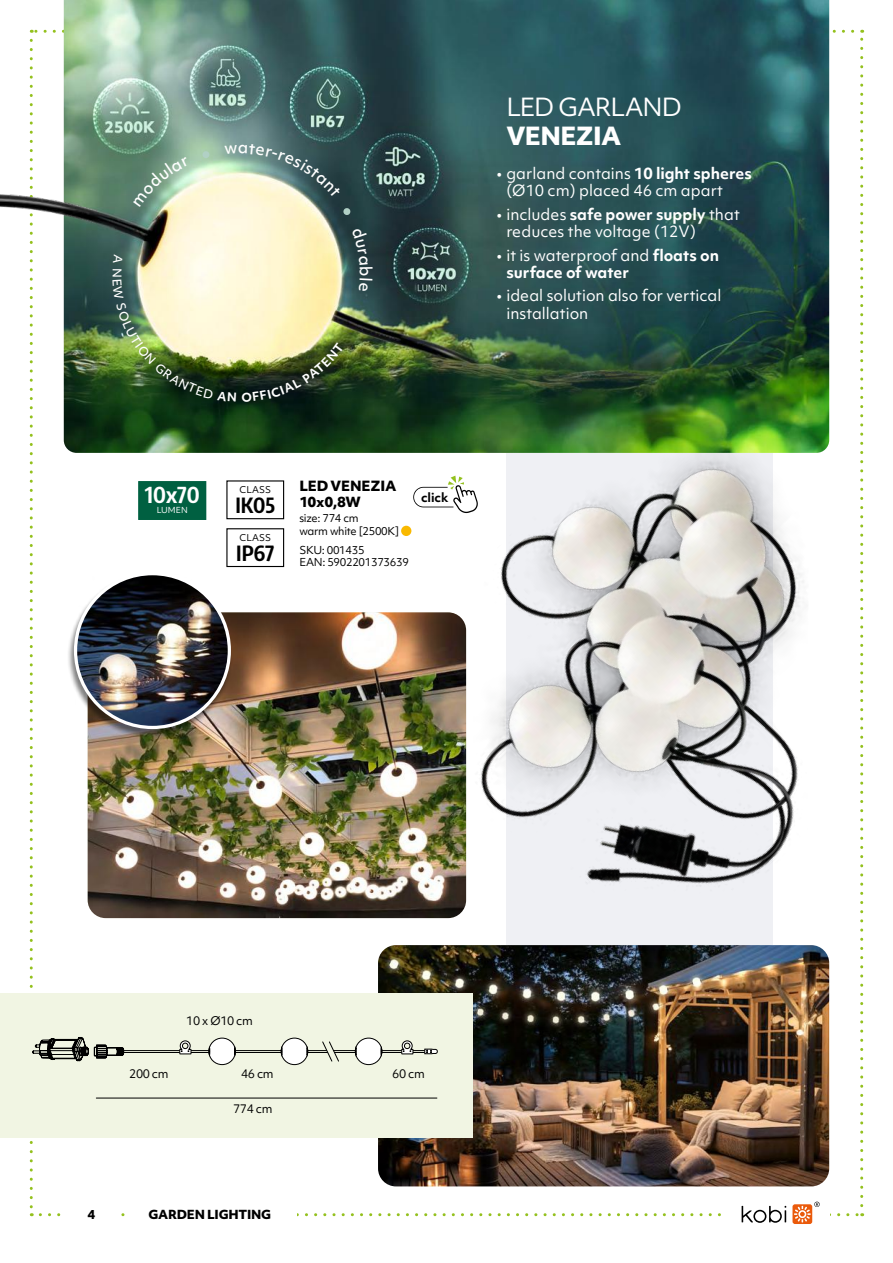
<style>
.page{position:relative;width:893px;height:1263px;background:#fff}
.page>*{position:absolute;margin:0;border:0;box-sizing:border-box;transform-origin:0 0}
.t1{font:24px "Objektiv Mk 1";letter-spacing:-.035em;color:#fff}
.t2{font:800 24px "Objektiv Mk 1";letter-spacing:-.03em;color:#fff}
.t3{font:700 22.05px "Encode Sans Compressed";color:#fff}
.t4{font:700 21px "Encode Sans Compressed";color:#000}
.t5{font:15px/17.2px "Objektiv Mk 1";color:#fff}
.t6{font:700 15px/17.2px "Objektiv Mk 1";color:#fff}
.t7{font:800 13.5px/16.2px "Objektiv Mk 1";letter-spacing:-.015em;color:#000}
.t8{font:800 12px "Objektiv Mk 1";letter-spacing:-.02em;color:#000}
.t9{font:700 12px "Objektiv Mk 1";color:#000}
.t10{font:11.55px "Objektiv Mk 1";letter-spacing:-.025em;color:#000}
.t11{font:500 11.55px "Objektiv Mk 1";color:#fff}
.t12{font:10.5px/12.8px "Objektiv Mk 1";letter-spacing:-.025em;color:#000}
.t13{font:9px "Objektiv Mk 1";color:#000}
.t14{font:7.95px "Objektiv Mk 1";color:#fff}
.s1{font-weight:700}
.s2{font-weight:400}
</style>
<div class="page">
<img style="left:64px;top:0;width:765px;height:30px">
<img style="left:0;top:177px;width:30px;height:57px">
<div style="left:0;top:994px;width:472px;height:144px;background:#f1f5e3"></div>
<div style="left:792px;top:1204px;width:20px;height:20px;background:#ea5a0b;border-radius:2px"></div>
<img style="left:30px;top:30px;width:833px;height:1193px">
<p class="t11" style="left:125px;top:268px;width:11px;rotate:90deg">n</p>
<h1 class="t1" style="left:506px;top:91px;width:177px">LED GARLAND</h1>
<h1 class="t2" style="left:506px;top:119px;width:117px">VENEZIA</h1>
<p class="t5" style="left:506px;top:165px;width:247px;text-indent:-9px">• garland contains <span class="s1">10 light spheres </span>(Ø10 cm) placed 46 cm apart</p>
<p class="t5" style="left:506px;top:205px;width:235px;text-indent:-9px">• includes <span class="s1">safe power supply</span> that reduces the voltage (12V)</p>
<p class="t6" style="left:506px;top:246px;width:214px;text-indent:-9px"><span class="s2">• it is waterproof and</span> floats on surface of water</p>
<p class="t5" style="left:506px;top:287px;width:216px;text-indent:-9px">• ideal solution also for vertical installation</p>
<h2 class="t3" style="left:145px;top:481px;width:56px">10x70</h2>
<p class="t14" style="left:157px;top:505px;width:33px">LUMEN</p>
<p class="t13" style="left:240px;top:484px;width:33px">CLASS</p>
<h3 class="t4" style="left:235px;top:491px;width:41px">IK05</h3>
<p class="t13" style="left:240px;top:532px;width:33px">CLASS</p>
<h3 class="t4" style="left:236px;top:539px;width:40px">IP67</h3>
<p class="t7" style="left:299px;top:477px;width:99px">LED VENEZIA<br>10x0,8W</p>
<p class="t12" style="left:299px;top:511px;width:101px">size: 774 cm<br>warm white [2500K]</p>
<p class="t12" style="left:299px;top:543px;width:111px">SKU: 001435<br>EAN: 5902201373639</p>
<p class="t9" style="left:421px;top:489px;width:29px">click</p>
<p class="t10" style="left:129px;top:1066px;width:41px">200 cm</p>
<p class="t10" style="left:186px;top:1013px;width:68px">10 x Ø10 cm</p>
<p class="t10" style="left:241px;top:1066px;width:34px">46 cm</p>
<p class="t10" style="left:392px;top:1066px;width:34px">60 cm</p>
<p class="t10" style="left:233px;top:1101px;width:41px">774 cm</p>
<p class="t8" style="left:88px;top:1206px;width:9px">4</p>
<p class="t8" style="left:149px;top:1206px;width:124px">GARDEN LIGHTING</p>
</div>
